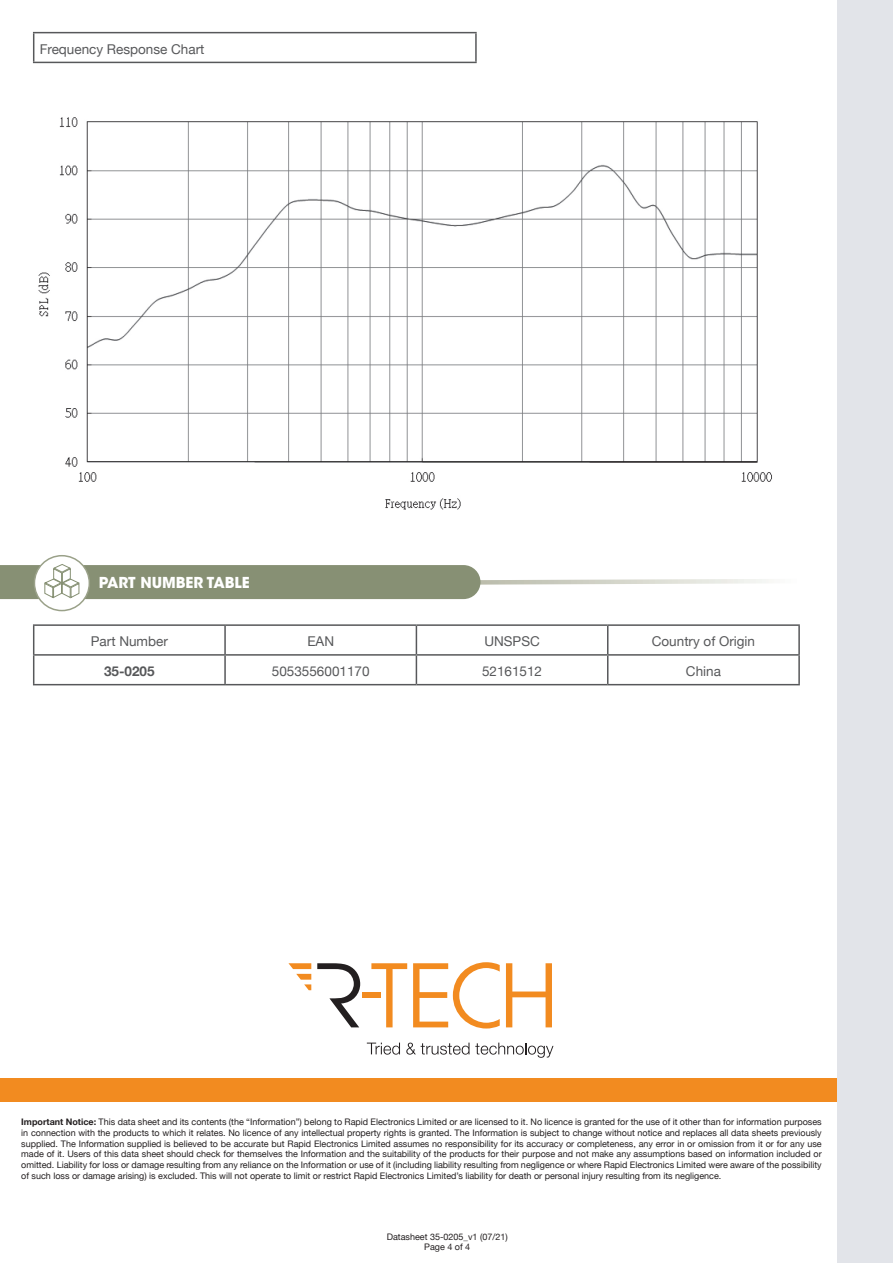
<style>
.page{position:relative;width:893px;height:1263px;background:#fff}
.page>*{position:absolute;margin:0;border:0;box-sizing:border-box;transform-origin:0 0}
.t1{font:700 15px "ITC Avant Garde Std";color:#fff}
.t2{font:13.5px "Helvetica Neue";color:#57585a}
.t3{font:700 13.5px "Helvetica Neue";color:#57585a}
.t4{font:9px/10.8px "Helvetica Neue";color:#231f20;text-align:center}
.s1{font-weight:700}
</style>
<div class="page">
<div style="left:0;top:1078px;width:893px;height:24px;background:#f28b20"></div>
<div style="left:838px;top:0;width:55px;height:1263px;background:#e2e4e9"></div>
<hr style="left:33px;top:624px;width:192px;height:2px;background:#57585a">
<hr style="left:225px;top:624px;width:191px;height:2px;background:#57585a">
<hr style="left:224px;top:626px;width:2px;height:28px;background:#57585a">
<hr style="left:416px;top:624px;width:192px;height:2px;background:#57585a">
<hr style="left:608px;top:624px;width:192px;height:2px;background:#57585a">
<hr style="left:798px;top:626px;width:2px;height:28px;background:#57585a">
<svg style="left:33px;top:626px;width:1px;height:58px"></svg>
<hr style="left:224px;top:656px;width:2px;height:28px;background:#57585a">
<svg style="left:416px;top:626px;width:1px;height:58px"></svg>
<svg style="left:607px;top:626px;width:1px;height:58px"></svg>
<hr style="left:798px;top:656px;width:2px;height:28px;background:#57585a">
<hr style="left:33px;top:684px;width:192px;height:1px;background:#57585a">
<hr style="left:225px;top:684px;width:191px;height:1px;background:#57585a">
<hr style="left:416px;top:684px;width:192px;height:1px;background:#57585a">
<hr style="left:608px;top:684px;width:192px;height:1px;background:#57585a">
<hr style="left:33px;top:654px;width:192px;height:2px;background:#57585a">
<hr style="left:225px;top:654px;width:191px;height:2px;background:#57585a">
<hr style="left:416px;top:654px;width:192px;height:2px;background:#57585a">
<hr style="left:608px;top:654px;width:192px;height:2px;background:#57585a">
<hr style="left:33px;top:32px;width:444px;height:1px;background:#57585a">
<svg style="left:33px;top:33px;width:1px;height:29px"></svg>
<hr style="left:475px;top:33px;width:2px;height:29px;background:#57585a">
<hr style="left:33px;top:62px;width:444px;height:1px;background:#57585a">
<svg style="left:0;top:563px;width:768px;height:36px"></svg>
<div style="left:34px;top:555px;width:56px;height:56px;border:2px solid #9aa189;border-radius:50%"></div>
<svg style="left:317px;top:963px;width:43px;height:64px"></svg>
<svg style="left:288px;top:963px;width:23px;height:27px"></svg>
<svg style="left:371px;top:963px;width:36px;height:64px"></svg>
<svg style="left:506px;top:963px;width:46px;height:64px"></svg>
<svg style="left:413px;top:962px;width:87px;height:66px"></svg>
<div style="left:363px;top:992px;width:18px;height:6px;background:#f28b20"></div>
<svg style="left:367px;top:1042px;width:33px;height:12px"></svg>
<svg style="left:406px;top:1042px;width:63px;height:12px"></svg>
<svg style="left:475px;top:1042px;width:78px;height:16px"></svg>
<img style="left:38px;top:117px;width:734px;height:393px">
<h2 class="t2" style="left:40px;top:39px;width:166px">Frequency Response Chart</h2>
<h1 class="t1" style="left:99px;top:573px;width:152px">PART NUMBER TABLE</h1>
<h2 class="t2" style="left:91px;top:632px;width:79px">Part Number</h2>
<h2 class="t2" style="left:307px;top:632px;width:28px">EAN</h2>
<h2 class="t2" style="left:484px;top:632px;width:57px">UNSPSC</h2>
<h2 class="t2" style="left:652px;top:632px;width:105px">Country of Origin</h2>
<h2 class="t3" style="left:104px;top:661px;width:52px">35-0205</h2>
<h2 class="t2" style="left:272px;top:662px;width:99px">5053556001170</h2>
<h2 class="t2" style="left:482px;top:662px;width:62px">52161512</h2>
<h2 class="t2" style="left:686px;top:662px;width:37px">China</h2>
<p class="t4" style="left:21px;top:1117px;width:802px;text-align:justify"><span class="s1">Important Notice:</span> This data sheet and its contents (the “Information”) belong to Rapid Electronics Limited or are licensed to it. No licence is granted for the use of it other than for information purposes in connection with the products to which it relates. No licence of any intellectual property rights is granted. The Information is subject to change without notice and replaces all data sheets previously supplied. The Information supplied is believed to be accurate but Rapid Electronics Limited assumes no responsibility for its accuracy or completeness, any error in or omission from it or for any use made of it. Users of this data sheet should check for themselves the Information and the suitability of the products for their purpose and not make any assumptions based on information included or omitted. Liability for loss or damage resulting from any reliance on the Information or use of it (including liability resulting from negligence or where Rapid Electronics Limited were aware of the possibility of such loss or damage arising) is excluded. This will not operate to limit or restrict Rapid Electronics Limited’s liability for death or personal injury resulting from its negligence.</p>
<p class="t4" style="left:387px;top:1231px;width:123px">Datasheet 35-0205_v1 (07/21)<br>Page 4 of 4</p>
</div>
